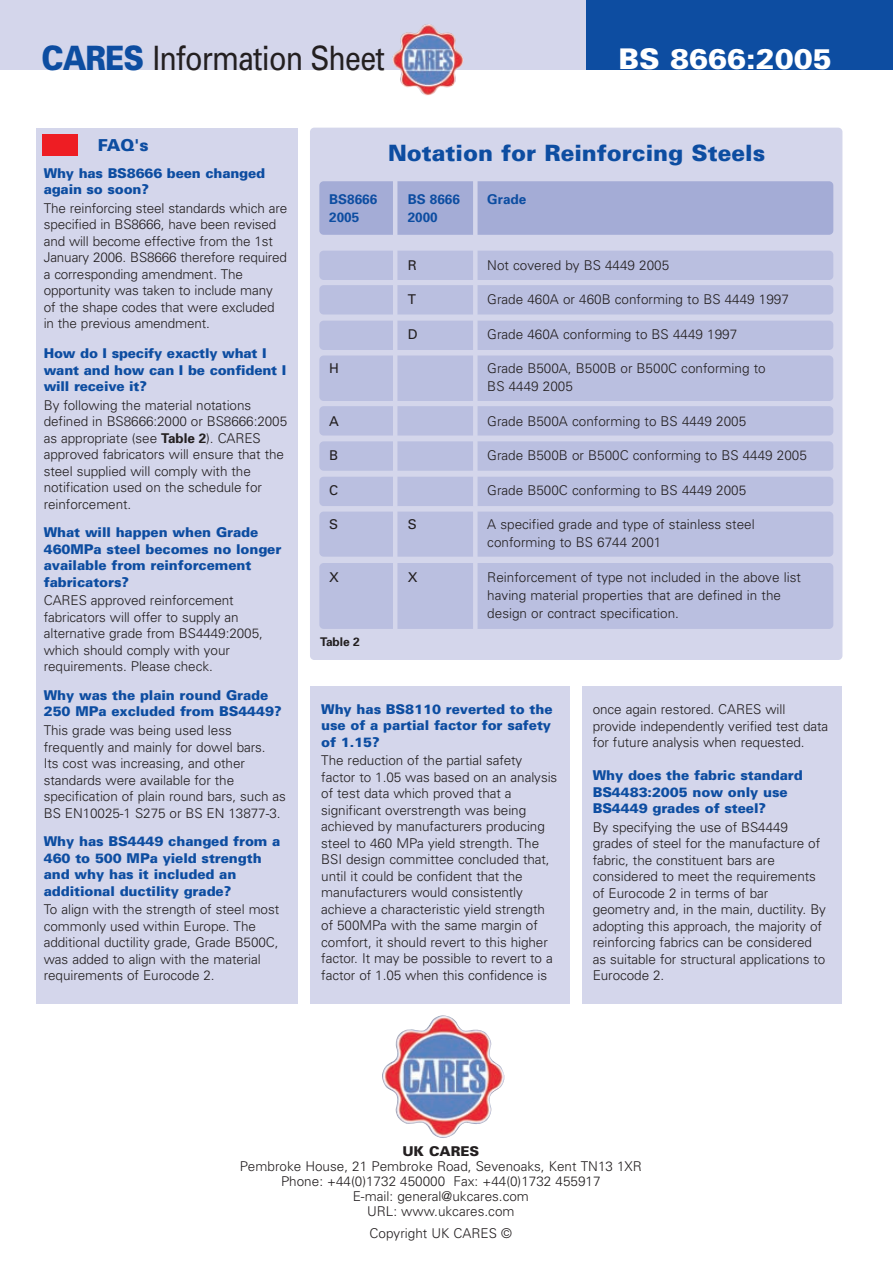
<style>
.page{position:relative;width:893px;height:1263px;background:#fff}
.page>*{position:absolute;margin:0;border:0;box-sizing:border-box;transform-origin:0 0}
.t1{font:33.6px "Univers";letter-spacing:-.03em;color:#231f20;scale:.85 1}
.t2{font:900 28.5px "Univers";color:#fff}
.t3{font:900 22.5px "Univers";color:#0d4da1}
.t4{font:900 16.5px "Univers";color:#0d4da1}
.t5{font:300 13.5px/16.5px "Univers";letter-spacing:-.005em;color:#231f20}
.t6{font:900 13.5px/16.5px "Univers";letter-spacing:-.005em;color:#0d4da1}
.t7{font:700 13.5px "Univers";color:#0d4da1}
.t8{font:13.5px "Univers";color:#231f20}
.t9{font:900 13.5px "Univers";color:#231f20}
.t10{font:700 12px "Univers";letter-spacing:-.01em;color:#231f20}
.s1{font-weight:900;color:#0d4da1}
.s2{font-weight:700}
</style>
<div class="page">
<div style="left:0;top:0;width:893px;height:69px;background:#d4d6eb"></div>
<div style="left:587px;top:0;width:306px;height:69px;background:#0d4da1"></div>
<div style="left:36px;top:128px;width:261px;height:876px;background:#d4d6eb"></div>
<img style="left:382px;top:1015px;width:122px;height:123px">
<div style="left:310px;top:128px;width:532px;height:532px;background:#d4d6eb;border-radius:4px"></div>
<div style="left:319px;top:181px;width:514px;height:54px;background:#a4acd6;border-radius:4px"></div>
<div style="left:319px;top:251px;width:514px;height:29px;background:#babfe0;border-radius:4px"></div>
<div style="left:319px;top:285px;width:514px;height:30px;background:#babfe0;border-radius:4px"></div>
<div style="left:319px;top:321px;width:514px;height:29px;background:#babfe0;border-radius:4px"></div>
<div style="left:319px;top:356px;width:514px;height:45px;background:#babfe0;border-radius:4px"></div>
<div style="left:319px;top:406px;width:514px;height:30px;background:#babfe0;border-radius:4px"></div>
<div style="left:319px;top:441px;width:514px;height:30px;background:#babfe0;border-radius:4px"></div>
<div style="left:319px;top:477px;width:514px;height:29px;background:#babfe0;border-radius:4px"></div>
<div style="left:319px;top:563px;width:514px;height:66px;background:#babfe0;border-radius:4px"></div>
<div style="left:319px;top:512px;width:514px;height:45px;background:#babfe0;border-radius:4px"></div>
<hr style="left:393px;top:177px;width:4px;height:458px;background:#d4d6eb">
<hr style="left:473px;top:177px;width:4px;height:463px;background:#d4d6eb">
<img style="left:392px;top:24px;width:72px;height:72px">
<div style="left:310px;top:687px;width:259px;height:317px;background:#d4d6eb"></div>
<div style="left:582px;top:687px;width:260px;height:317px;background:#d4d6eb"></div>
<div style="left:42px;top:134px;width:36px;height:21px;background:#ee1d23"></div>
<h1 class="t1" style="left:41px;top:45px;width:406px"><span class="s1">CARES</span> Information Sheet</h1>
<h2 class="t2" style="left:619px;top:49px;width:215px">BS 8666:2005</h2>
<p class="t4" style="left:98px;top:139px;width:52px">FAQ's</p>
<p class="t6" style="left:44px;top:166px;width:223px">Why has BS8666 been changed again so soon?</p>
<p class="t5" style="left:44px;top:201px;width:245px">The reinforcing steel standards which are specified in BS8666, have been revised and will become effective from the 1st January 2006. BS8666 therefore required a corresponding amendment. The opportunity was taken to include many of the shape codes that were excluded in the previous amendment.</p>
<p class="t6" style="left:44px;top:346px;width:244px">How do I specify exactly what I want and how can I be confident I will receive it?</p>
<p class="t5" style="left:44px;top:398px;width:245px">By following the material notations defined in BS8666:2000 or BS8666:2005 as appropriate (see <span class="s2">Table 2</span>). CARES approved fabricators will ensure that the steel supplied will comply with the notification used on the schedule for reinforcement.</p>
<p class="t6" style="left:44px;top:525px;width:239px">What will happen when Grade<br>460MPa steel becomes no longer available from reinforcement fabricators?</p>
<p class="t5" style="left:44px;top:594px;width:221px">CARES approved reinforcement fabricators will offer to supply an alternative grade from BS4449:2005, which should comply with your requirements. Please check.</p>
<p class="t6" style="left:44px;top:688px;width:239px">Why was the plain round Grade<br>250 MPa excluded from BS4449?</p>
<p class="t5" style="left:44px;top:723px;width:244px">This grade was being used less frequently and mainly for dowel bars.<br>Its cost was increasing, and other standards were available for the specification of plain round bars, such as BS EN10025-1 S275 or BS EN 13877-3.</p>
<p class="t6" style="left:44px;top:834px;width:238px">Why has BS4449 changed from a<br>460 to 500 MPa yield strength and why has it included an additional ductility grade?</p>
<p class="t5" style="left:44px;top:902px;width:237px">To align with the strength of steel most commonly used within Europe. The additional ductility grade, Grade B500C, was added to align with the material requirements of Eurocode 2.</p>
<h3 class="t3" style="left:388px;top:144px;width:379px">Notation for Reinforcing Steels</h3>
<p class="t7" style="left:329px;top:194px;width:50px">BS8666</p>
<p class="t7" style="left:408px;top:194px;width:54px">BS 8666</p>
<p class="t7" style="left:487px;top:194px;width:41px">Grade</p>
<p class="t7" style="left:329px;top:212px;width:32px">2005</p>
<p class="t7" style="left:408px;top:212px;width:32px">2000</p>
<p class="t8" style="left:408px;top:260px;width:11px">R</p>
<p class="t5" style="left:487px;top:258px;width:183px">Not covered by BS 4449 2005</p>
<p class="t8" style="left:408px;top:294px;width:10px">T</p>
<p class="t5" style="left:487px;top:292px;width:303px">Grade 460A or 460B conforming to BS 4449 1997</p>
<p class="t8" style="left:408px;top:329px;width:11px">D</p>
<p class="t5" style="left:487px;top:327px;width:251px">Grade 460A conforming to BS 4449 1997</p>
<p class="t8" style="left:329px;top:363px;width:11px">H</p>
<p class="t5" style="left:487px;top:361px;width:280px;line-height:18px">Grade B500A, B500B or B500C conforming to<br>BS 4449 2005</p>
<p class="t8" style="left:329px;top:416px;width:11px">A</p>
<p class="t5" style="left:487px;top:414px;width:260px">Grade B500A conforming to BS 4449 2005</p>
<p class="t8" style="left:329px;top:450px;width:11px">B</p>
<p class="t5" style="left:487px;top:448px;width:321px">Grade B500B or B500C conforming to BS 4449 2005</p>
<p class="t8" style="left:329px;top:485px;width:11px">C</p>
<p class="t5" style="left:487px;top:483px;width:260px">Grade B500C conforming to BS 4449 2005</p>
<p class="t8" style="left:329px;top:519px;width:11px">S</p>
<p class="t8" style="left:408px;top:519px;width:11px">S</p>
<p class="t5" style="left:487px;top:517px;width:269px;line-height:18px">A specified grade and type of stainless steel conforming to BS 6744 2001</p>
<p class="t8" style="left:329px;top:572px;width:11px">X</p>
<p class="t8" style="left:408px;top:572px;width:11px">X</p>
<p class="t5" style="left:487px;top:569px;width:315px;line-height:18px">Reinforcement of type not included in the above list having material properties that are defined in the design or contract specification.</p>
<p class="t10" style="left:320px;top:637px;width:41px">Table 2</p>
<p class="t6" style="left:321px;top:702px;width:233px;text-align:justify">Why has BS8110 reverted to the use of a partial factor for safety of 1.15?</p>
<p class="t5" style="left:321px;top:754px;width:238px">The reduction of the partial safety factor to 1.05 was based on an analysis of test data which proved that a significant overstrength was being achieved by manufacturers producing steel to 460 MPa yield strength. The BSI design committee concluded that, until it could be confident that the manufacturers would consistently achieve a characteristic yield strength of 500MPa with the same margin of comfort, it should revert to this higher factor. It may be possible to revert to a factor of 1.05 when this confidence is</p>
<p class="t5" style="left:593px;top:702px;width:237px">once again restored. CARES will provide independently verified test data for future analysis when requested.</p>
<p class="t6" style="left:593px;top:768px;width:212px">Why does the fabric standard<br>BS4483:2005 now only use<br>BS4449 grades of steel?</p>
<p class="t5" style="left:593px;top:820px;width:235px">By specifying the use of BS4449 grades of steel for the manufacture of fabric, the constituent bars are considered to meet the requirements of Eurocode 2 in terms of bar geometry and, in the main, ductility. By adopting this approach, the majority of reinforcing fabrics can be considered as suitable for structural applications to Eurocode 2.</p>
<p class="t9" style="left:402px;top:1146px;width:78px">UK CARES</p>
<p class="t5" style="left:240px;top:1160px;width:404px;line-height:15px;text-align:center">Pembroke House, 21 Pembroke Road, Sevenoaks, Kent TN13 1XR Phone: +44(0)1732 450000 Fax: +44(0)1732 455917<br>E-mail: general@ukcares.com<br>URL: www.ukcares.com</p>
<p class="t5" style="left:370px;top:1226px;width:144px">Copyright UK CARES ©</p>
</div>
